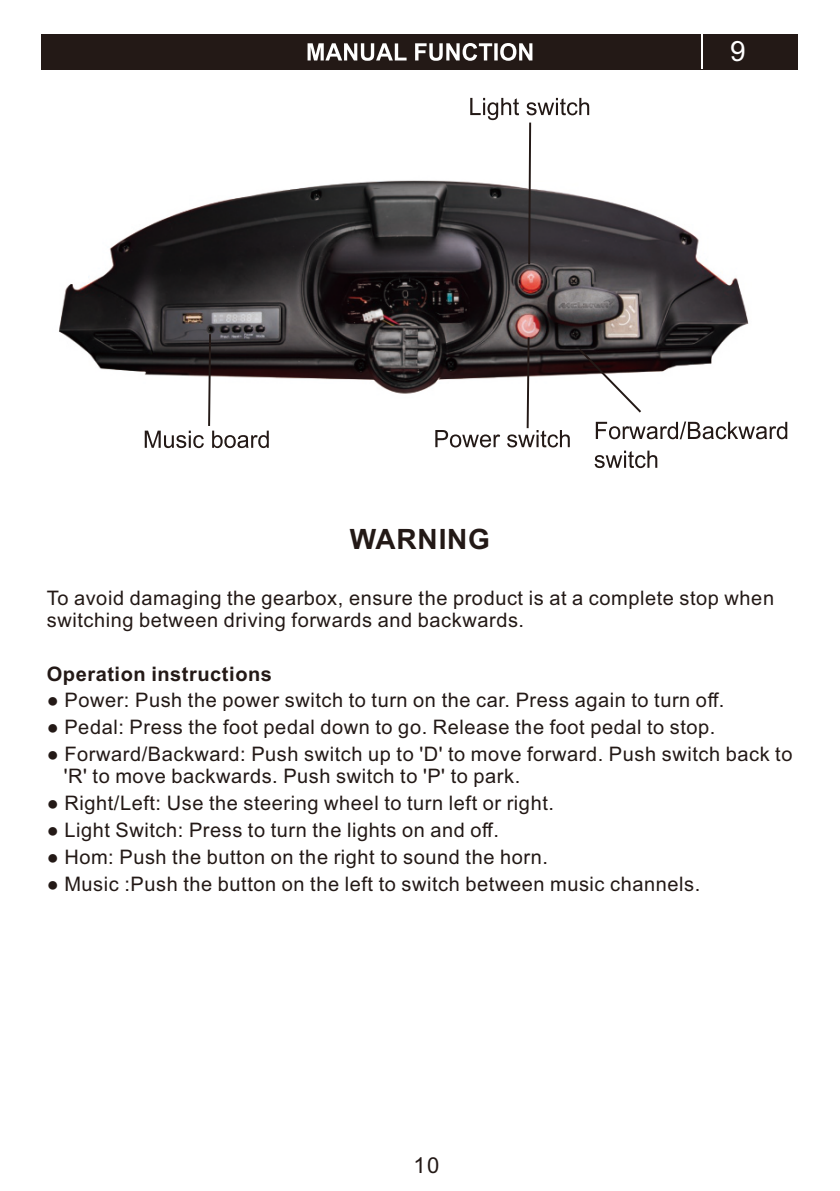
<style>
.page{position:relative;width:840px;height:1191px;background:#fff}
.page>*{position:absolute;margin:0;border:0;box-sizing:border-box;transform-origin:0 0}
.t1{font:700 28px "Arial";letter-spacing:.03em;color:#231916}
.t2{font:28px "Arial";color:#fff}
.t3{font:22px "Arial";color:#231916}
.t4{font:20px/22.4px "Arial";letter-spacing:.03em;color:#231916}
.t5{font:700 20px "Arial";letter-spacing:.03em;color:#231916}
</style>
<div class="page">
<img style="left:59px;top:180px;width:690px;height:214px">
<svg style="left:145px;top:334px;width:123px;height:114px"></svg>
<svg style="left:470px;top:98px;width:119px;height:166px"></svg>
<svg style="left:435px;top:337px;width:134px;height:110px"></svg>
<svg style="left:595px;top:421px;width:191px;height:18px"></svg>
<svg style="left:594px;top:450px;width:63px;height:18px"></svg>
<svg style="left:578px;top:349px;width:62px;height:63px"></svg>
<div style="left:42px;top:34px;width:755px;height:36px;background:#231916"></div>
<hr style="left:701px;top:34px;width:1px;height:35px;background:#fff">
<svg style="left:307px;top:43px;width:225px;height:18px"></svg>
<h1 class="t1" style="left:350px;top:528px;width:141px">WARNING</h1>
<h1 class="t2" style="left:729px;top:41px;width:17px">9</h1>
<p class="t4" style="left:47px;top:588px;width:728px">To avoid damaging the gearbox, ensure the product is at a complete stop when switching between driving forwards and backwards.</p>
<p class="t5" style="left:47px;top:666px;width:227px">Operation instructions</p>
<p class="t4" style="left:47px;top:691px;width:678px">● Power: Push the power switch to turn on the car. Press again to turn off.</p>
<p class="t4" style="left:47px;top:717px;width:670px">● Pedal: Press the foot pedal down to go. Release the foot pedal to stop.</p>
<p class="t4" style="left:64px;top:744px;width:729px;text-indent:-17px">● Forward/Backward: Push switch up to 'D' to move forward. Push switch back to 'R' to move backwards. Push switch to 'P' to park.</p>
<p class="t4" style="left:47px;top:793px;width:508px">● Right/Left: Use the steering wheel to turn left or right.</p>
<p class="t4" style="left:47px;top:820px;width:453px">● Light Switch: Press to turn the lights on and off.</p>
<p class="t4" style="left:47px;top:847px;width:502px">● Hom: Push the button on the right to sound the horn.</p>
<p class="t4" style="left:47px;top:874px;width:654px">● Music :Push the button on the left to switch between music channels.</p>
<p class="t3" style="left:413px;top:1157px;width:27px">10</p>
</div>
